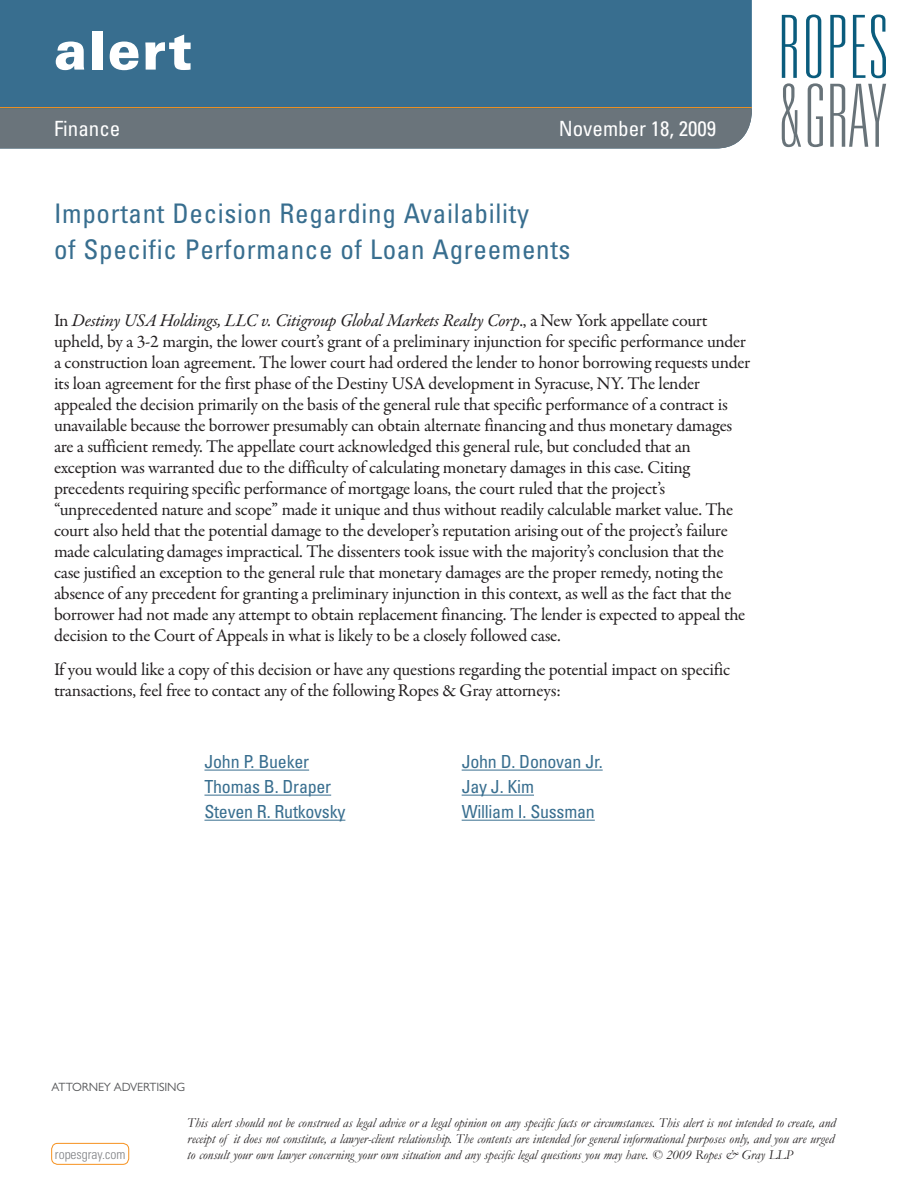
<style>
.page{position:relative;width:918px;height:1188px;background:#fff}
.page>*{position:absolute;margin:0;border:0;box-sizing:border-box;transform-origin:0 0}
.CLIENT_ALERT_TITLE{font:900 54px "Univers LT Std";letter-spacing:.025em;color:#fff}
.Headline{font:condensed 27px/36px "Univers LT Std";letter-spacing:.025em;color:#386e8f}
.DATE{font:condensed 21px "Univers LT Std";color:#fff}
.Practice_Group_Name{font:condensed 21px "Univers LT Std";color:#fff}
.Body{font:18px/21px "Garamond Premr Pro";letter-spacing:-.015em;color:#231f20}
.Body-2{font:condensed 18px "Univers LT Std";letter-spacing:-.015em;color:#386e8f}
.t1{font:italic 13.5px/16.2px "Garamond";color:#231f20;text-align:justify}
.t2{font:300 condensed 13.5px "Univers LT Std";color:#808285}
.Body-3{font:12px "Gill Sans MT Std";letter-spacing:-.015em;color:#57585a}
.s1{font-style:italic}
</style>
<div class="page">
<div style="left:0;top:0;width:752px;height:109px;background:#386e8f"></div>
<div style="left:0;top:109px;width:752px;height:39px;background:#6a747b"></div>
<hr style="left:0;top:107px;width:752px;height:1px;background:#f6911e">
<svg style="left:830px;top:15px;width:15px;height:63px"></svg>
<svg style="left:853px;top:15px;width:12px;height:63px"></svg>
<svg style="left:871px;top:15px;width:15px;height:63px"></svg>
<svg style="left:782px;top:15px;width:41px;height:132px"></svg>
<svg style="left:830px;top:84px;width:56px;height:63px"></svg>
<div style="left:51px;top:1143px;width:78px;height:22px;border:1px solid #f6911e;border-radius:6px"></div>
<hr style="left:204px;top:770px;width:105px;height:1px;background:#386e8f">
<hr style="left:462px;top:770px;width:141px;height:1px;background:#386e8f">
<hr style="left:204px;top:795px;width:127px;height:1px;background:#386e8f">
<hr style="left:462px;top:795px;width:72px;height:1px;background:#386e8f">
<hr style="left:204px;top:820px;width:141px;height:1px;background:#386e8f">
<hr style="left:462px;top:820px;width:133px;height:1px;background:#386e8f">
<p class="CLIENT_ALERT_TITLE" style="left:54px;top:16px;width:140px">alert</p>
<p class="Practice_Group_Name" style="left:54px;top:116px;width:68px">Finance</p>
<p class="DATE" style="left:559px;top:116px;width:159px">November 18, 2009</p>
<p class="Headline" style="left:54px;top:195px;width:518px">Important Decision Regarding Availability<br>of Specific Performance of Loan Agreements</p>
<p class="Body" style="left:54px;top:310px;width:698px">In <span class="s1">Destiny USA Holdings, LLC v. Citigroup Global Markets Realty Corp</span>., a New York appellate court upheld, by a 3-2 margin, the lower court’s grant of a preliminary injunction for specific performance under a construction loan agreement. The lower court had ordered the lender to honor borrowing requests under its loan agreement for the first phase of the Destiny USA development in Syracuse, NY. The lender appealed the decision primarily on the basis of the general rule that specific performance of a contract is unavailable because the borrower presumably can obtain alternate financing and thus monetary damages are a sufficient remedy. The appellate court acknowledged this general rule, but concluded that an exception was warranted due to the difficulty of calculating monetary damages in this case. Citing precedents requiring specific performance of mortgage loans, the court ruled that the project’s “unprecedented nature and scope” made it unique and thus without readily calculable market value. The court also held that the potential damage to the developer’s reputation arising out of the project’s failure made calculating damages impractical. The dissenters took issue with the majority’s conclusion that the case justified an exception to the general rule that monetary damages are the proper remedy, noting the absence of any precedent for granting a preliminary injunction in this context, as well as the fact that the borrower had not made any attempt to obtain replacement financing. The lender is expected to appeal the decision to the Court of Appeals in what is likely to be a closely followed case.</p>
<p class="Body" style="left:54px;top:660px;width:678px">If you would like a copy of this decision or have any questions regarding the potential impact on specific transactions, feel free to contact any of the following Ropes &amp; Gray attorneys:</p>
<p class="Body-2" style="left:204px;top:750px;width:106px">John P. Bueker</p>
<p class="Body-2" style="left:462px;top:750px;width:143px">John D. Donovan Jr.</p>
<p class="Body-2" style="left:204px;top:776px;width:128px">Thomas B. Draper</p>
<p class="Body-2" style="left:462px;top:776px;width:74px">Jay J. Kim</p>
<p class="Body-2" style="left:204px;top:801px;width:142px">Steven R. Rutkovsky</p>
<p class="Body-2" style="left:462px;top:801px;width:135px">William I. Sussman</p>
<p class="Body-3" style="left:51px;top:1079px;width:135px">ATTORNEY ADVERTISING</p>
<p class="t2" style="left:55px;top:1146px;width:72px">ropesgray.com</p>
<p class="t1" style="left:187px;top:1114px;width:650px">This alert should not be construed as legal advice or a legal opinion on any specific facts or circumstances. This alert is not intended to create, and receipt of it does not constitute, a lawyer-client relationship. The contents are intended for general informational purposes only, and you are urged to consult your own lawyer concerning your own situation and any specific legal questions you may have. © 2009 Ropes &amp; Gray LLP</p>
</div>
